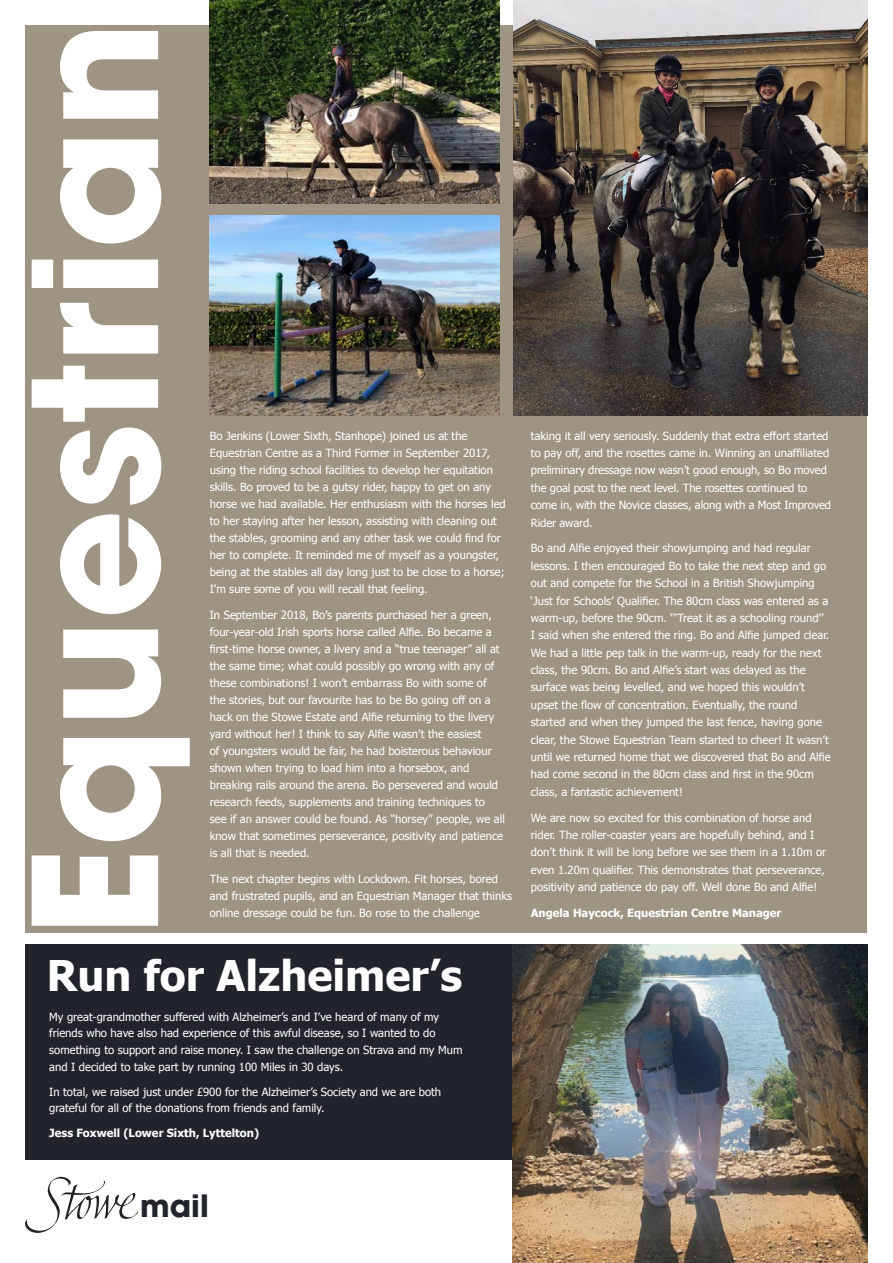
<style>
.page{position:relative;width:893px;height:1263px;background:#fff}
.page>*{position:absolute;margin:0;border:0;box-sizing:border-box;transform-origin:0 0}
.t1{font:700 42.15px "Tahoma";color:#fff}
.t2{font:700 30.45px "ITC Avant Garde Pro";color:#22242c}
.t3{font:11.25px/17.1px "Tahoma";color:#fff}
.t4{font:700 11.25px "Tahoma";color:#fff}
</style>
<div class="page">
<div style="left:26px;top:26px;width:841px;height:907px;background:#9f9483"></div>
<div style="left:26px;top:944px;width:841px;height:215px;background:#22242c"></div>
<svg style="left:25px;top:1177px;width:113px;height:56px"></svg>
<svg style="left:32px;top:31px;width:158px;height:895px"></svg>
<img style="left:513px;top:0;width:354px;height:416px">
<img style="left:513px;top:944px;width:354px;height:319px">
<img style="left:210px;top:0;width:289px;height:203px">
<img style="left:210px;top:216px;width:289px;height:200px">
<p class="t3" style="left:210px;top:427px;width:298px">Bo Jenkins (Lower Sixth, Stanhope) joined us at the Equestrian Centre as a Third Former in September 2017, using the riding school facilities to develop her equitation skills. Bo proved to be a gutsy rider, happy to get on any horse we had available. Her enthusiasm with the horses led to her staying after her lesson, assisting with cleaning out the stables, grooming and any other task we could find for her to complete. It reminded me of myself as a youngster, being at the stables all day long just to be close to a horse; I’m sure some of you will recall that feeling.</p>
<p class="t3" style="left:210px;top:606px;width:297px">In September 2018, Bo’s parents purchased her a green, four-year-old Irish sports horse called Alfie. Bo became a first-time horse owner, a livery and a “true teenager” all at the same time; what could possibly go wrong with any of these combinations! I won’t embarrass Bo with some of the stories, but our favourite has to be Bo going off on a hack on the Stowe Estate and Alfie returning to the livery yard without her! I think to say Alfie wasn’t the easiest<br>of youngsters would be fair, he had boisterous behaviour shown when trying to load him into a horsebox, and breaking rails around the arena. Bo persevered and would research feeds, supplements and training techniques to<br>see if an answer could be found. As “horsey” people, we all know that sometimes perseverance, positivity and patience is all that is needed.</p>
<p class="t3" style="left:210px;top:870px;width:304px">The next chapter begins with Lockdown. Fit horses, bored and frustrated pupils, and an Equestrian Manager that thinks online dressage could be fun. Bo rose to the challenge</p>
<p class="t1" style="left:47px;top:946px;width:417px">Run for Alzheimer’s</p>
<p class="t3" style="left:49px;top:1008px;width:415px;line-height:16.5px">My great-grandmother suffered with Alzheimer’s and I’ve heard of many of my friends who have also had experience of this awful disease, so I wanted to do something to support and raise money. I saw the challenge on Strava and my Mum and I decided to take part by running 100 Miles in 30 days.</p>
<p class="t3" style="left:49px;top:1083px;width:393px;line-height:16.5px">In total, we raised just under £900 for the Alzheimer’s Society and we are both grateful for all of the donations from friends and family.</p>
<p class="t4" style="left:49px;top:1125px;width:211px">Jess Foxwell (Lower Sixth, Lyttelton)</p>
<p class="t3" style="left:531px;top:426px;width:302px">taking it all very seriously. Suddenly that extra effort started to pay off, and the rosettes came in. Winning an unaffiliated preliminary dressage now wasn’t good enough, so Bo moved the goal post to the next level. The rosettes continued to come in, with the Novice classes, along with a Most Improved Rider award.</p>
<p class="t3" style="left:531px;top:539px;width:301px">Bo and Alfie enjoyed their showjumping and had regular lessons. I then encouraged Bo to take the next step and go out and compete for the School in a British Showjumping ‘Just for Schools’ Qualifier. The 80cm class was entered as a warm-up, before the 90cm. ‘“Treat it as a schooling round’’<br>I said when she entered the ring. Bo and Alfie jumped clear.<br>We had a little pep talk in the warm-up, ready for the next class, the 90cm. Bo and Alfie’s start was delayed as the surface was being levelled, and we hoped this wouldn’t upset the flow of concentration. Eventually, the round started and when they jumped the last fence, having gone clear, the Stowe Equestrian Team started to cheer! It wasn’t until we returned home that we discovered that Bo and Alfie had come second in the 80cm class and first in the 90cm class, a fantastic achievement!</p>
<p class="t3" style="left:531px;top:808px;width:297px">We are now so excited for this combination of horse and rider. The roller-coaster years are hopefully behind, and I don’t think it will be long before we see them in a 1.10m or even 1.20m qualifier. This demonstrates that perseverance, positivity and patience do pay off. Well done Bo and Alfie!</p>
<p class="t4" style="left:531px;top:905px;width:252px">Angela Haycock, Equestrian Centre Manager</p>
<p class="t2" style="left:140px;top:1185px;width:70px">mail</p>
</div>
